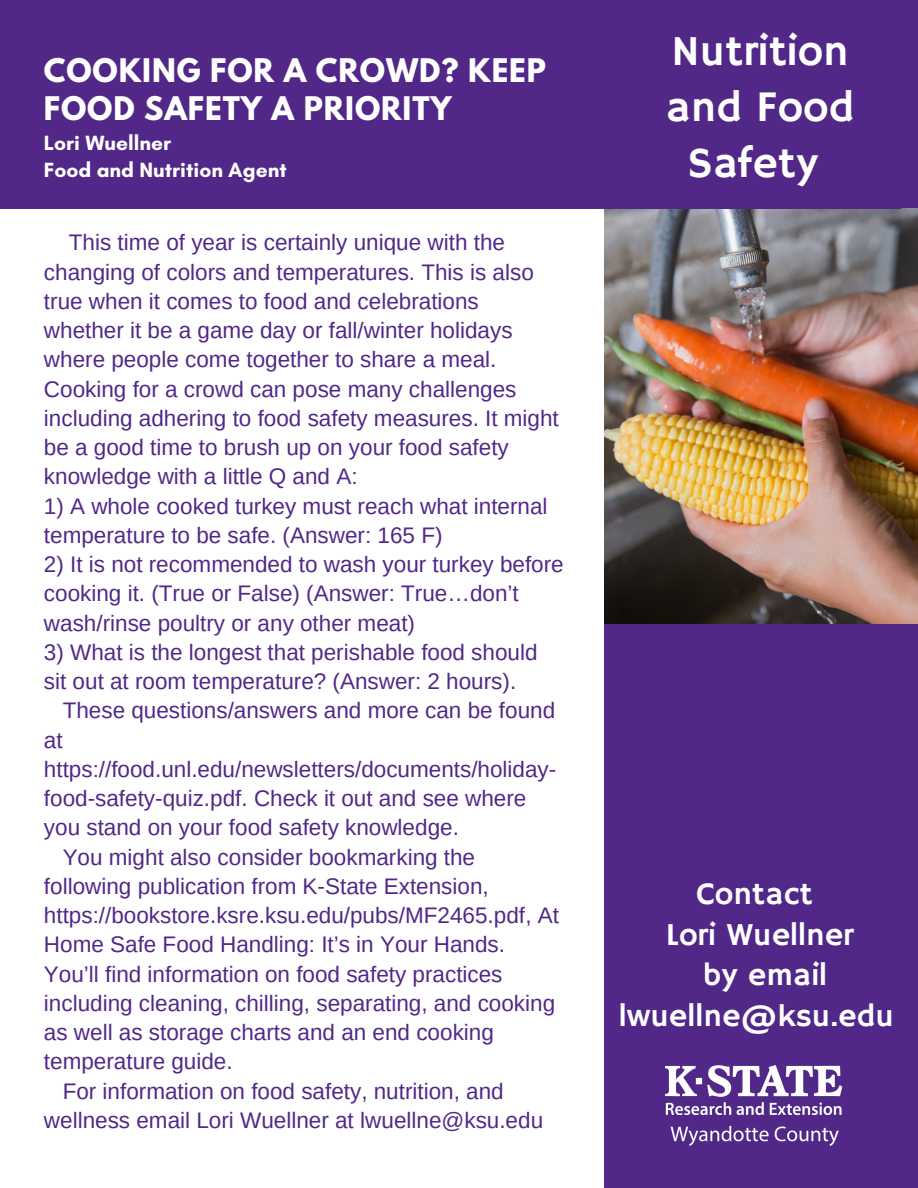
<style>
.page{position:relative;width:918px;height:1188px;background:#fff}
.page>*{position:absolute;margin:0;border:0;box-sizing:border-box;transform-origin:0 0}
.t1{font:43.5px/56.2px "Hammersmith One";color:#fff;text-align:center}
.t2{font:31.8px/40.5px "Hammersmith One";color:#fff;text-align:center}
.t3{font:700 28.8px/38.2px "League Spartan";letter-spacing:.03em;color:#fff}
.t4{font:22.5px/29.2px "Arimo";color:#512888}
.t5{font:700 21px/27px "Glacial Indifference";color:#fff}
</style>
<div class="page">
<div style="left:605px;top:0;width:313px;height:1188px;background:#512888"></div>
<img style="left:605px;top:209px;width:313px;height:415px">
<div style="left:0;top:0;width:901px;height:208px;background:#512888"></div>
<img style="left:665px;top:1066px;width:178px;height:48px">
<img style="left:665px;top:1106px;width:173px;height:40px">
<p class="t3" style="left:44px;top:55px;width:504px">COOKING FOR A CROWD? KEEP<br>FOOD SAFETY A PRIORITY</p>
<p class="t5" style="left:44px;top:129px;width:244px">Lori Wuellner<br>Food and Nutrition Agent</p>
<p class="t4" style="left:44px;top:228px;width:516px;text-indent:25px">This time of year is certainly unique with the changing of colors and temperatures. This is also true when it comes to food and celebrations whether it be a game day or fall/winter holidays where people come together to share a meal.<br>Cooking for a crowd can pose many challenges including adhering to food safety measures. It might be a good time to brush up on your food safety knowledge with a little Q and A:</p>
<p class="t4" style="left:44px;top:491px;width:505px">1) A whole cooked turkey must reach what internal temperature to be safe. (Answer: 165 F)</p>
<p class="t4" style="left:44px;top:550px;width:521px">2) It is not recommended to wash your turkey before cooking it. (True or False) (Answer: True…don’t wash/rinse poultry or any other meat)</p>
<p class="t4" style="left:44px;top:637px;width:495px">3) What is the longest that perishable food should</p>
<p class="t4" style="left:44px;top:667px;width:474px">sit out at room temperature? (Answer: 2 hours).</p>
<p class="t4" style="left:63px;top:696px;width:494px">These questions/answers and more can be found</p>
<p class="t4" style="left:44px;top:725px;width:20px">at</p>
<p class="t4" style="left:44px;top:754px;width:514px">https://food.unl.edu/newsletters/documents/holiday-</p>
<p class="t4" style="left:44px;top:784px;width:484px">food-safety-quiz.pdf. Check it out and see where</p>
<p class="t4" style="left:44px;top:813px;width:416px">you stand on your food safety knowledge.</p>
<p class="t4" style="left:63px;top:842px;width:414px">You might also consider bookmarking the</p>
<p class="t4" style="left:44px;top:871px;width:446px">following publication from K-State Extension,</p>
<p class="t4" style="left:44px;top:901px;width:517px">https://bookstore.ksre.ksu.edu/pubs/MF2465.pdf, At</p>
<p class="t4" style="left:44px;top:930px;width:463px">Home Safe Food Handling: It’s in Your Hands.</p>
<p class="t4" style="left:44px;top:959px;width:460px">You’ll find information on food safety practices</p>
<p class="t4" style="left:44px;top:988px;width:513px">including cleaning, chilling, separating, and cooking</p>
<p class="t4" style="left:44px;top:1018px;width:451px">as well as storage charts and an end cooking</p>
<p class="t4" style="left:44px;top:1047px;width:190px">temperature guide.</p>
<p class="t4" style="left:63px;top:1076px;width:443px">For information on food safety, nutrition, and</p>
<p class="t4" style="left:44px;top:1105px;width:501px">wellness email Lori Wuellner at lwuellne@ksu.edu</p>
<h1 class="t1" style="left:666px;top:25px;width:190px">Nutrition and Food<br>Safety</h1>
<h2 class="t2" style="left:619px;top:875px;width:277px">Contact<br>Lori Wuellner<br>by email lwuellne@ksu.edu</h2>
</div>
